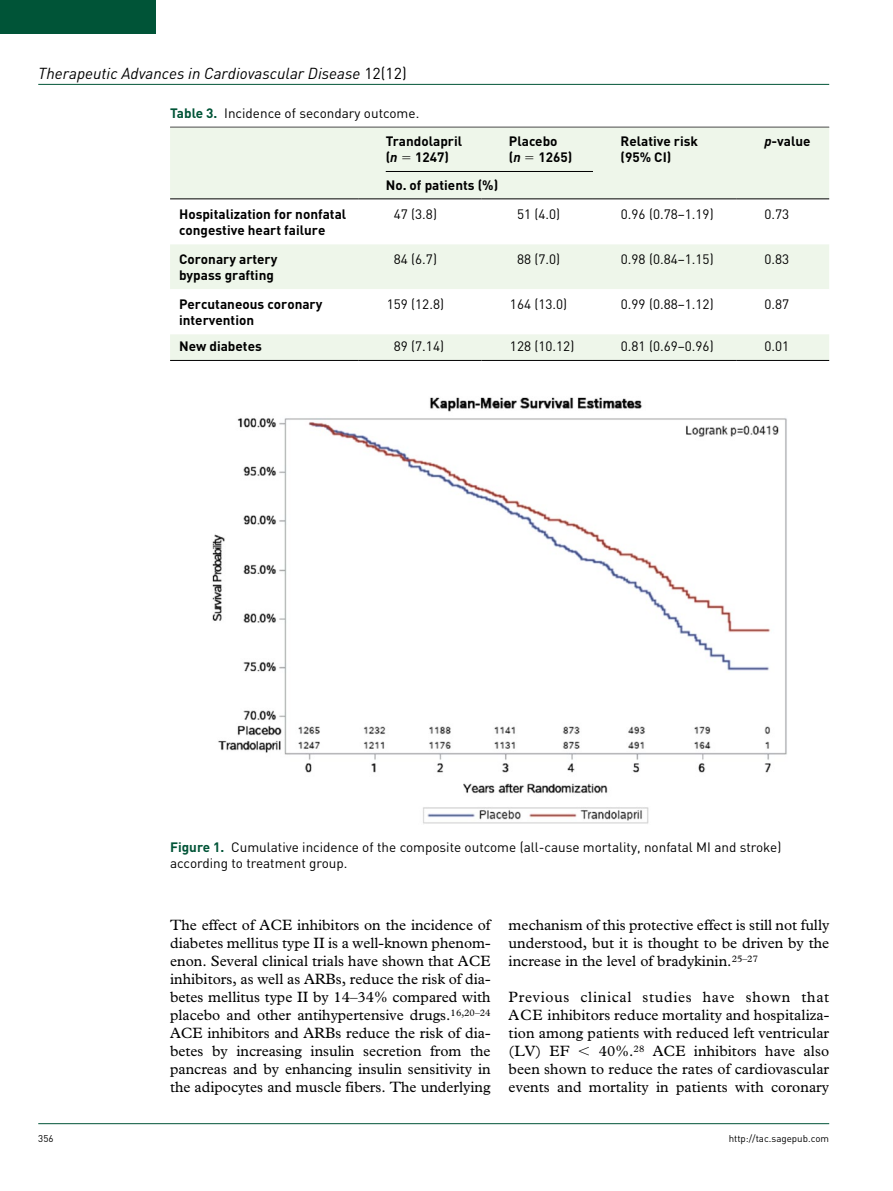
<style>
.page{position:relative;width:893px;height:1191px;background:#fff}
.page>*{position:absolute;margin:0;border:0;box-sizing:border-box;transform-origin:0 0}
.t1{font:italic 15.75px "DIN";color:#000}
.t2{font:15px/18px "Plantin Std";color:#000;text-align:justify}
.t3{font:13.5px/28.5px "DIN";color:#000}
.t4{font:700 13.5px/15.8px "DIN";color:#000}
.t5{font:9.75px "DIN";color:#000}
.s1{font-style:normal}
.s2{font-weight:700;color:#005437}
.s3{font-weight:700}
.s4{font-style:italic}
</style>
<div class="page">
<hr style="left:38px;top:84px;width:791px;height:1px;background:#005437">
<hr style="left:38px;top:1123px;width:791px;height:1px;background:#005437">
<div style="left:0;top:0;width:155px;height:34px;background:#005437"></div>
<hr style="left:170px;top:127px;width:659px;height:1px;background:#000">
<div style="left:170px;top:128px;width:659px;height:232px;background:#eef6ea"></div>
<svg style="left:170px;top:199px;width:659px;height:135px"></svg>
<hr style="left:481px;top:198px;width:112px;height:1px;background:#000">
<hr style="left:170px;top:198px;width:188px;height:1px;background:#000">
<hr style="left:358px;top:198px;width:123px;height:1px;background:#000">
<hr style="left:593px;top:198px;width:144px;height:1px;background:#000">
<hr style="left:737px;top:198px;width:92px;height:1px;background:#000">
<hr style="left:170px;top:360px;width:188px;height:1px;background:#000">
<hr style="left:358px;top:360px;width:123px;height:1px;background:#000">
<hr style="left:481px;top:360px;width:112px;height:1px;background:#000">
<hr style="left:593px;top:360px;width:144px;height:1px;background:#000">
<hr style="left:737px;top:360px;width:92px;height:1px;background:#000">
<hr style="left:386px;top:171px;width:207px;height:1px;background:#000">
<img style="left:212px;top:397px;width:575px;height:427px">
<svg style="left:402px;top:156px;width:8px;height:3px"></svg>
<svg style="left:526px;top:156px;width:8px;height:3px"></svg>
<p class="t1" style="left:38px;top:63px;width:370px">Therapeutic Advances in Cardiovascular Disease <span class="s1">12(12)</span></p>
<p class="t3" style="left:386px;top:98px;width:78px;text-indent:-216px"><span class="s2">Table 3.</span> Incidence of secondary outcome.<br><span class="s3">Trandolapril</span></p>
<p class="t4" style="left:386px;top:149px;width:13px">(<span class="s4">n</span></p>
<p class="t4" style="left:415px;top:149px;width:35px">1247)</p>
<p class="t4" style="left:386px;top:176px;width:114px">No. of patients (%)</p>
<p class="t4" style="left:509px;top:133px;width:50px">Placebo (<span class="s4">n</span></p>
<p class="t4" style="left:538px;top:149px;width:35px">1265)</p>
<p class="t4" style="left:620px;top:133px;width:79px">Relative risk (95% CI)</p>
<p class="t4" style="left:764px;top:133px;width:48px"><span class="s4">p</span>-value</p>
<p class="t4" style="left:179px;top:206px;width:169px">Hospitalization for nonfatal congestive heart failure</p>
<p class="t3" style="left:394px;top:200px;width:45px">47 (3.8)</p>
<p class="t3" style="left:517px;top:200px;width:45px">51 (4.0)</p>
<p class="t3" style="left:621px;top:200px;width:94px">0.96 (0.78–1.19)</p>
<p class="t3" style="left:764px;top:200px;width:26px">0.73</p>
<p class="t4" style="left:179px;top:251px;width:100px">Coronary artery bypass grafting</p>
<p class="t3" style="left:394px;top:245px;width:45px">84 (6.7)</p>
<p class="t3" style="left:517px;top:245px;width:45px">88 (7.0)</p>
<p class="t3" style="left:621px;top:245px;width:94px">0.98 (0.84–1.15)</p>
<p class="t3" style="left:764px;top:245px;width:26px">0.83</p>
<p class="t4" style="left:179px;top:296px;width:145px">Percutaneous coronary intervention</p>
<p class="t3" style="left:387px;top:290px;width:59px">159 (12.8)</p>
<p class="t3" style="left:510px;top:290px;width:59px">164 (13.0)</p>
<p class="t3" style="left:621px;top:290px;width:94px">0.99 (0.88–1.12)</p>
<p class="t3" style="left:764px;top:290px;width:26px">0.87</p>
<p class="t4" style="left:179px;top:338px;width:84px">New diabetes</p>
<p class="t3" style="left:394px;top:332px;width:52px">89 (7.14)</p>
<p class="t3" style="left:510px;top:332px;width:66px">128 (10.12)</p>
<p class="t3" style="left:621px;top:332px;width:94px">0.81 (0.69–0.96)</p>
<p class="t3" style="left:764px;top:332px;width:26px">0.01</p>
<p class="t3" style="left:170px;top:839px;width:613px;line-height:15.8px"><span class="s2">Figure 1.</span> Cumulative incidence of the composite outcome (all-cause mortality, nonfatal MI and stroke) according to treatment group.</p>
<p class="t2" style="left:170px;top:916px;width:322px">The effect of ACE inhibitors on the incidence of diabetes mellitus type II is a well-known phenom&shy;enon. Several clinical trials have shown that ACE inhibitors, as well as ARBs, reduce the risk of dia&shy;betes mellitus type II by 14–34% compared with placebo and other antihypertensive drugs.<sup>16,20–24<br></sup>ACE inhibitors and ARBs reduce the risk of dia&shy;betes by increasing insulin secretion from the pancreas and by enhancing insulin sensitivity in the adipocytes and muscle fibers. The underlying</p>
<p class="t2" style="left:509px;top:916px;width:322px">mechanism of this protective effect is still not fully understood, but it is thought to be driven by the increase in the level of bradykinin.<sup>25–27</sup></p>
<p class="t2" style="left:509px;top:988px;width:322px">Previous clinical studies have shown that ACE inhibitors reduce mortality and hospitaliza&shy;tion among patients with reduced left ventricular (LV) EF</p>
<p class="t2" style="left:509px;top:1042px;width:322px;text-indent:90px">40%.<sup>28</sup> ACE inhibitors have also been shown to reduce the rates of cardiovascular events and mortality in patients with coronary</p>
<p class="t5" style="left:38px;top:1132px;width:17px">356</p>
<p class="t5" style="left:729px;top:1132px;width:102px">http://tac.sagepub.com</p>
</div>
